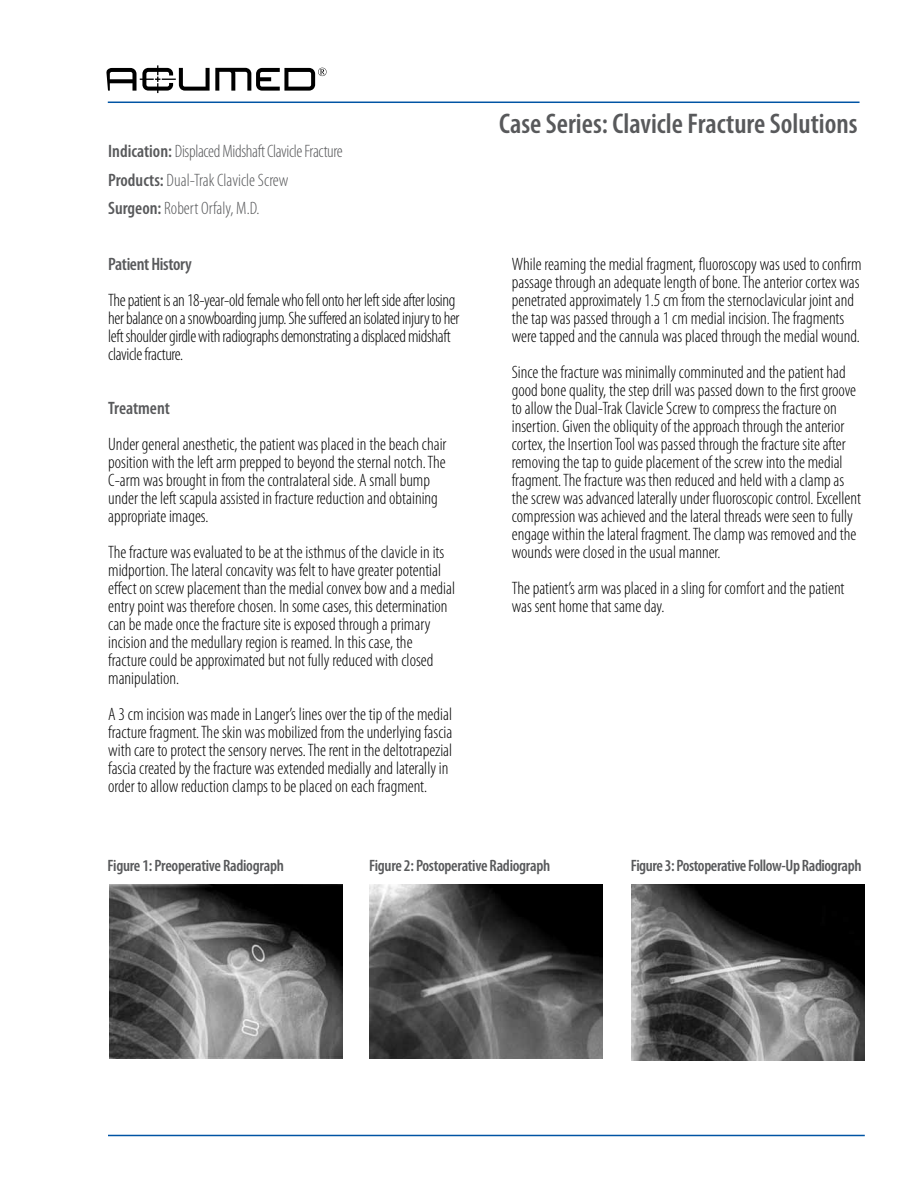
<style>
.page{position:relative;width:918px;height:1188px;background:#fff}
.page>*{position:absolute;margin:0;border:0;box-sizing:border-box;transform-origin:0 0}
.t1{font:600 condensed 28.5px "Myriad Pro";color:#58595b}
.t2{font:300 condensed 18px/18px "Myriad Pro";color:#000}
.t3{font:300 condensed 18px/18px "Myriad Pro";letter-spacing:-.02em;color:#000}
.t4{font:300 condensed 18px "Myriad Pro";letter-spacing:-.015em;color:#58595b}
.t5{font:600 condensed 18px "Myriad Pro";letter-spacing:-.02em;color:#58595b}
.t6{font:600 condensed 18px "Myriad Pro";color:#58595b}
.t7{font:600 condensed 16.5px "Myriad Pro";letter-spacing:-.025em;color:#58595b}
.s1{font-weight:600}
</style>
<div class="page">
<svg style="left:106px;top:65px;width:221px;height:28px"></svg>
<hr style="left:108px;top:102px;width:752px;height:1px;background:#0054a4">
<img style="left:109px;top:884px;width:233px;height:174px">
<img style="left:370px;top:884px;width:233px;height:175px">
<img style="left:631px;top:884px;width:233px;height:176px">
<hr style="left:108px;top:1135px;width:757px;height:1px;background:#0054a4">
<p class="t4" style="left:108px;top:142px;width:236px"><span class="s1">Indication:</span> Displaced Midshaft Clavicle Fracture</p>
<p class="t4" style="left:108px;top:170px;width:182px"><span class="s1">Products:</span> Dual-Trak Clavicle Screw</p>
<p class="t4" style="left:108px;top:198px;width:153px"><span class="s1">Surgeon:</span> Robert Orfaly, M.D.</p>
<p class="t5" style="left:108px;top:254px;width:85px">Patient History</p>
<p class="t3" style="left:108px;top:291px;width:353px">The patient is an 18-year-old female who fell onto her left side after losing her balance on a snowboarding jump. She suffered an isolated injury to her left shoulder girdle with radiographs demonstrating a displaced midshaft clavicle fracture.</p>
<p class="t6" style="left:108px;top:398px;width:63px">Treatment</p>
<p class="t2" style="left:108px;top:435px;width:340px">Under general anesthetic, the patient was placed in the beach chair position with the left arm prepped to beyond the sternal notch. The C-arm was brought in from the contralateral side. A small bump under the left scapula assisted in fracture reduction and obtaining appropriate images.</p>
<p class="t2" style="left:108px;top:543px;width:348px">The fracture was evaluated to be at the isthmus of the clavicle in its midportion. The lateral concavity was felt to have greater potential effect on screw placement than the medial convex bow and a medial entry point was therefore chosen. In some cases, this determination can be made once the fracture site is exposed through a primary incision and the medullary region is reamed. In this case, the fracture could be approximated but not fully reduced with closed manipulation.</p>
<p class="t2" style="left:108px;top:705px;width:346px">A 3 cm incision was made in Langer’s lines over the tip of the medial fracture fragment. The skin was mobilized from the underlying fascia with care to protect the sensory nerves. The rent in the deltotrapezial fascia created by the fracture was extended medially and laterally in order to allow reduction clamps to be placed on each fragment.</p>
<p class="t1" style="left:499px;top:108px;width:360px">Case Series: Clavicle Fracture Solutions</p>
<p class="t2" style="left:512px;top:255px;width:351px">While reaming the medial fragment, fluoroscopy was used to confirm passage through an adequate length of bone. The anterior cortex was penetrated approximately 1.5 cm from the sternoclavicular joint and the tap was passed through a 1 cm medial incision. The fragments were tapped and the cannula was placed through the medial wound.</p>
<p class="t2" style="left:512px;top:363px;width:351px">Since the fracture was minimally comminuted and the patient had good bone quality, the step drill was passed down to the first groove to allow the Dual-Trak Clavicle Screw to compress the fracture on insertion. Given the obliquity of the approach through the anterior cortex, the Insertion Tool was passed through the fracture site after removing the tap to guide placement of the screw into the medial fragment. The fracture was then reduced and held with a clamp as the screw was advanced laterally under fluoroscopic control. Excellent compression was achieved and the lateral threads were seen to fully engage within the lateral fragment. The clamp was removed and the wounds were closed in the usual manner.</p>
<p class="t2" style="left:512px;top:579px;width:334px">The patient’s arm was placed in a sling for comfort and the patient was sent home that same day.</p>
<p class="t7" style="left:108px;top:856px;width:178px">Figure 1: Preoperative Radiograph</p>
<p class="t7" style="left:369px;top:856px;width:183px">Figure 2: Postoperative Radiograph</p>
<p class="t7" style="left:631px;top:856px;width:232px">Figure 3: Postoperative Follow-Up Radiograph</p>
</div>
